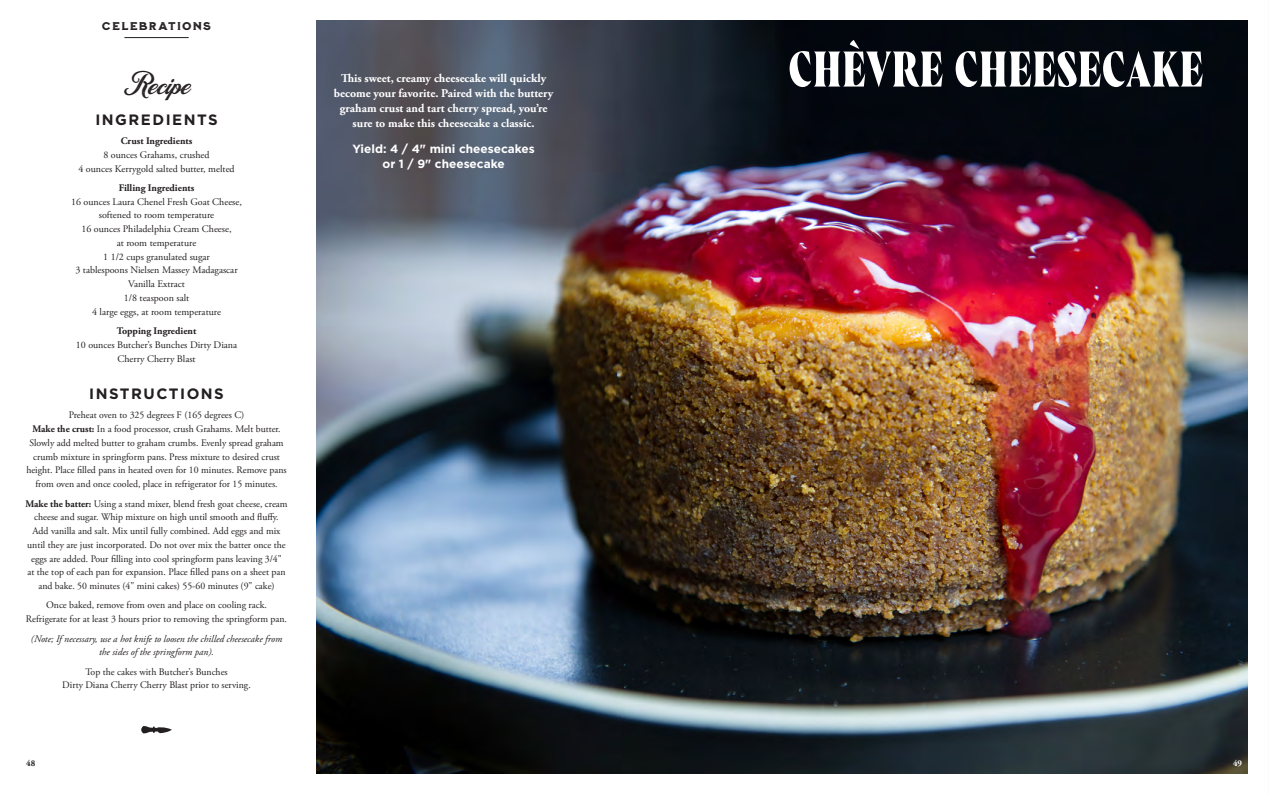
<style>
.page{position:relative;width:1269px;height:794px;background:#fff}
.page>*{position:absolute;margin:0;border:0;box-sizing:border-box;transform-origin:0 0}
.t1{font:700 50px "Wayfinder CF";color:#fff}
.t2{font:20px "Milkstore 01 Scr";color:#231f20}
.t3{font:700 15px "Gotham";letter-spacing:.1em;color:#231f20}
.t4{font:700 11.88px/15px "Adobe Garamond Pro";color:#fff;text-align:center}
.t5{font:700 11.88px/15px "Gotham";color:#fff;text-align:center}
.t6{font:900 11.25px "Milkstore 03";letter-spacing:.12em;color:#231f20}
.t7{font:10px/13.8px "Adobe Garamond Pro";color:#231f20;text-align:center}
.t8{font:italic 10px/13.8px "Adobe Garamond Pro";color:#231f20;text-align:center}
.t9{font:700 8.75px "Adobe Garamond Pro";color:#231f20}
.t10{font:700 8.75px "Adobe Garamond Pro";color:#fff}
.s1{font-weight:700}
</style>
<div class="page">
<img style="left:316px;top:21px;width:931px;height:752px">
<hr style="left:124px;top:37px;width:65px;height:1px;background:#231f20">
<svg style="left:141px;top:726px;width:31px;height:7px"></svg>
<p class="t6" style="left:102px;top:19px;width:110px">CELEBRATIONS</p>
<p class="t2" style="left:123px;top:75px;width:68px">Recipe</p>
<p class="t3" style="left:95px;top:109px;width:124px">INGREDIENTS</p>
<p class="t7" style="left:78px;top:134px;width:158px"><span class="s1">Crust Ingredients<br></span>8 ounces Grahams, crushed<br>4 ounces Kerrygold salted butter, melted</p>
<p class="t7" style="left:71px;top:181px;width:172px"><span class="s1">Filling Ingredients<br></span>16 ounces Laura Chenel Fresh Goat Cheese, softened to room temperature<br>16 ounces Philadelphia Cream Cheese,<br>at room temperature<br>1 1/2 cups granulated sugar<br>3 tablespoons Nielsen Massey Madagascar<br>Vanilla Extract<br>1/8 teaspoon salt<br>4 large eggs, at room temperature</p>
<p class="t7" style="left:76px;top:324px;width:163px"><span class="s1">Topping Ingredient<br></span>10 ounces Butcher’s Bunches Dirty Diana<br>Cherry Cherry Blast</p>
<p class="t3" style="left:89px;top:384px;width:136px">INSTRUCTIONS</p>
<p class="t7" style="left:26px;top:409px;width:262px">Preheat oven to 325 degrees F (165 degrees C)<br><span class="s1">Make the crust:</span> In a food processor, crush Grahams. Melt butter.<br>Slowly add melted butter to graham crumbs. Evenly spread graham crumb mixture in springform pans. Press mixture to desired crust height. Place filled pans in heated oven for 10 minutes. Remove pans from oven and once cooled, place in refrigerator for 15 minutes.</p>
<p class="t7" style="left:25px;top:497px;width:264px"><span class="s1">Make the batter:</span> Using a stand mixer, blend fresh goat cheese, cream cheese and sugar. Whip mixture on high until smooth and fluffy.<br>Add vanilla and salt. Mix until fully combined. Add eggs and mix until they are just incorporated. Do not over mix the batter once the eggs are added. Pour filling into cool springform pans leaving 3/4"<br>at the top of each pan for expansion. Place filled pans on a sheet pan and bake. 50 minutes (4" mini cakes) 55-60 minutes (9" cake)</p>
<p class="t7" style="left:26px;top:598px;width:263px">Once baked, remove from oven and place on cooling rack.<br>Refrigerate for at least 3 hours prior to removing the springform pan.</p>
<p class="t8" style="left:31px;top:632px;width:253px">(Note; If necessary, use a hot knife to loosen the chilled cheesecake from the sides of the springform pan).</p>
<p class="t7" style="left:62px;top:665px;width:190px">Top the cakes with Butcher’s Bunches<br>Dirty Diana Cherry Cherry Blast prior to serving.</p>
<p class="t4" style="left:341px;top:71px;width:207px">This sweet, creamy cheesecake will quickly</p>
<p class="t4" style="left:334px;top:86px;width:221px">become your favorite. Paired with the buttery</p>
<p class="t4" style="left:340px;top:101px;width:209px">graham crust and tart cherry spread, you’re sure to make this cheesecake a classic.</p>
<p class="t5" style="left:352px;top:141px;width:184px">Yield: 4 / 4" mini cheesecakes or 1 / 9" cheesecake</p>
<p class="t1" style="left:788px;top:40px;width:417px">CHÈVRE CHEESECAKE</p>
<p class="t9" style="left:26px;top:758px;width:11px">48</p>
<p class="t10" style="left:1233px;top:758px;width:11px">49</p>
</div>
